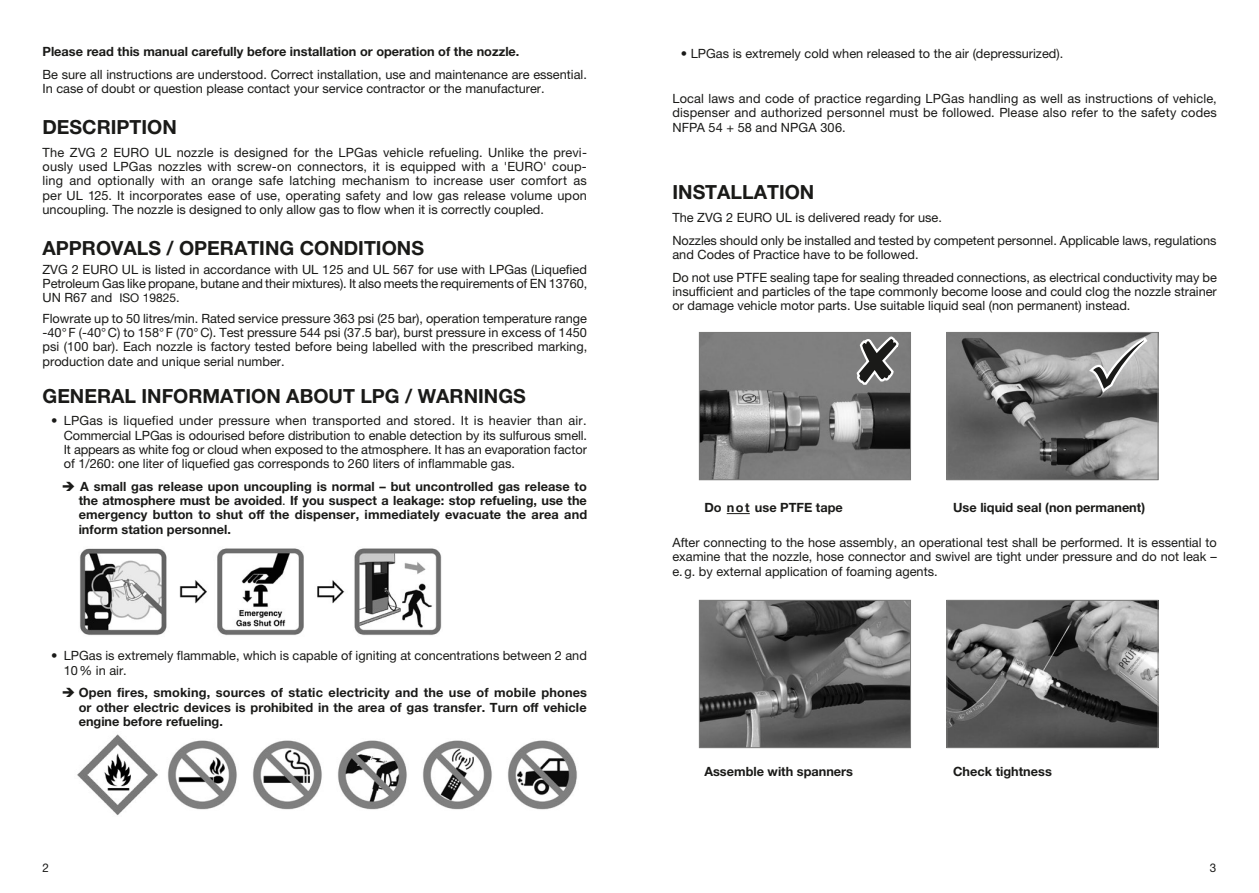
<style>
.page{position:relative;width:1259px;height:893px;background:#fff}
.page>*{position:absolute;margin:0;border:0;box-sizing:border-box;transform-origin:0 0}
.Überschrift{font:700 19.5px "Helvetica Neue LTW1 G";color:#1a1a18}
.Fließtext{font:12.75px/14.2px "Helvetica Neue LTW1 G";color:#1a1a18;text-align:justify}
.Fließtext-2{font:700 12.75px/14.2px "Helvetica Neue LTW1 G";color:#1a1a18;text-align:justify}
.t1{font:12px "Helvetica Neue LTW1 G";color:#1a1a18}
.s1{font-size:12px}
.s2{font-weight:400}
.s3{font-weight:300}
</style>
<div class="page">
<svg style="left:727px;top:513px;width:23px;height:1px"></svg>
<img style="left:701px;top:334px;width:207px;height:144px">
<div style="left:699px;top:332px;width:211px;height:148px;border:1px solid #7b7b7a"></div>
<img style="left:79px;top:548px;width:363px;height:87px">
<img style="left:77px;top:734px;width:81px;height:81px">
<img style="left:168px;top:740px;width:69px;height:70px">
<img style="left:253px;top:740px;width:69px;height:70px">
<img style="left:338px;top:740px;width:69px;height:70px">
<img style="left:423px;top:740px;width:69px;height:70px">
<img style="left:508px;top:740px;width:69px;height:70px">
<svg style="left:854px;top:335px;width:45px;height:52px;background:#737372"></svg>
<img style="left:948px;top:334px;width:208px;height:144px">
<div style="left:946px;top:332px;width:212px;height:148px;border:1px solid #7b7b7a"></div>
<svg style="left:1087px;top:336px;width:62px;height:59px;background:#999"></svg>
<img style="left:948px;top:602px;width:208px;height:144px">
<div style="left:946px;top:600px;width:212px;height:148px;border:1px solid #7b7b7a"></div>
<img style="left:701px;top:602px;width:207px;height:144px">
<div style="left:699px;top:600px;width:211px;height:148px;border:1px solid #7b7b7a"></div>
<p class="Fließtext-2" style="left:43px;top:44px;width:478px">Please read this manual carefully before installation or operation of the nozzle.</p>
<p class="Fließtext" style="left:43px;top:67px;width:546px">Be sure all instructions are understood. Correct installation, use and maintenance are essential.<br>In case of doubt or question please contact your service contractor or the manufacturer.</p>
<p class="Überschrift" style="left:43px;top:115px;width:136px">DESCRIPTION</p>
<p class="Fließtext" style="left:43px;top:145px;width:546px">The ZVG 2 EURO UL nozzle is designed for the LPGas vehicle refueling. Unlike the previ&shy;ously used LPGas nozzles with screw-on connectors, it is equipped with a 'EURO' coup&shy;ling and optionally with an orange safe latching mechanism to increase user comfort as per UL 125. It incorporates ease of use, operating safety and low gas release volume upon uncoupling. The nozzle is designed to only allow gas to flow when it is correctly coupled.</p>
<p class="Überschrift" style="left:43px;top:236px;width:383px">APPROVALS / OPERATING CONDITIONS</p>
<p class="Fließtext" style="left:43px;top:262px;width:546px">ZVG 2 EURO UL is listed in accordance with UL 125 and UL 567 for use with LPGas (Liquefied Petroleum Gas like propane, butane and their mixtures). It also meets the requirements of EN 13760, UN R67 and <span class="s1">ISO 19825</span>.</p>
<p class="Fließtext" style="left:43px;top:311px;width:546px">Flowrate up to 50 litres/min. Rated service pressure 363 psi (25 bar), operation temperature range -40°F (-40°C) to 158°F (70°C). Test pressure 544 psi (37.5 bar), burst pressure in excess of 1450 psi (100 bar). Each nozzle is factory tested before being labelled with the prescribed marking, production date and unique serial number.</p>
<p class="Überschrift" style="left:43px;top:384px;width:485px">GENERAL INFORMATION ABOUT LPG / WARNINGS</p>
<p class="Fließtext" style="left:64px;top:414px;width:525px;text-indent:-13px">• LPGas is liquefied under pressure when transported and stored. It is heavier than air.<br>Commercial LPGas is odourised before distribution to enable detection by its sulfurous smell.<br>It appears as white fog or cloud when exposed to the atmosphere. It has an evaporation factor of 1/260: one liter of liquefied gas corresponds to 260 liters of inflammable gas.</p>
<p class="Fließtext-2" style="left:79px;top:479px;width:510px;text-indent:-17px">➔ A small gas release upon uncoupling is normal – but uncontrolled gas release to the atmosphere must be avoided<span class="s2">.</span> If you suspect a leakage: stop refueling, use the emergency button to shut off the dispenser, immediately evacuate the area and inform station personnel.</p>
<p class="Fließtext" style="left:64px;top:648px;width:524px;text-indent:-13px">• LPGas is extremely flammable, which is capable of igniting at concentrations between 2 and<br>10% in air.</p>
<p class="Fließtext-2" style="left:79px;top:685px;width:510px;text-indent:-17px">➔ Open fires, smoking, sources of static electricity and the use of mobile phones or other electric devices is prohibited in the area of gas transfer. Turn off vehicle engine before refueling.</p>
<p class="Fließtext" style="left:681px;top:46px;width:384px"><span class="s3">•</span> LPGas is extremely cold when released to the air (depressurized).</p>
<p class="Fließtext" style="left:672px;top:91px;width:546px">Local laws and code of practice regarding LPGas handling as well as instructions of vehicle, dispenser and authorized personnel must be followed. Please also refer to the safety codes NFPA 54 + 58 and NPGA 306.</p>
<p class="Überschrift" style="left:672px;top:180px;width:143px">INSTALLATION</p>
<p class="Fließtext" style="left:672px;top:210px;width:271px">The ZVG 2 EURO UL is delivered ready for use.</p>
<p class="Fließtext" style="left:672px;top:233px;width:546px">Nozzles should only be installed and tested by competent personnel. Applicable laws, regulations and Codes of Practice have to be followed.</p>
<p class="Fließtext" style="left:672px;top:270px;width:546px">Do not use PTFE sealing tape for sealing threaded connections, as electrical conductivity may be insufficient and particles of the tape commonly become loose and could clog the nozzle strainer or damage vehicle motor parts. Use suitable liquid seal (non permanent) instead.</p>
<p class="Fließtext-2" style="left:704px;top:501px;width:140px">Do not use PTFE tape</p>
<p class="Fließtext-2" style="left:953px;top:501px;width:193px">Use liquid seal (non permanent)</p>
<p class="Fließtext" style="left:672px;top:535px;width:546px">After connecting to the hose assembly, an operational test shall be performed. It is essential to examine that the nozzle, hose connector and swivel are tight under pressure and do not leak – e.g. by external application of foaming agents.</p>
<p class="Fließtext-2" style="left:704px;top:764px;width:150px">Assemble with spanners</p>
<p class="Fließtext-2" style="left:953px;top:764px;width:100px">Check tightness</p>
<p class="t1" style="left:43px;top:860px;width:8px">2</p>
<p class="t1" style="left:1210px;top:860px;width:8px">3</p>
</div>
